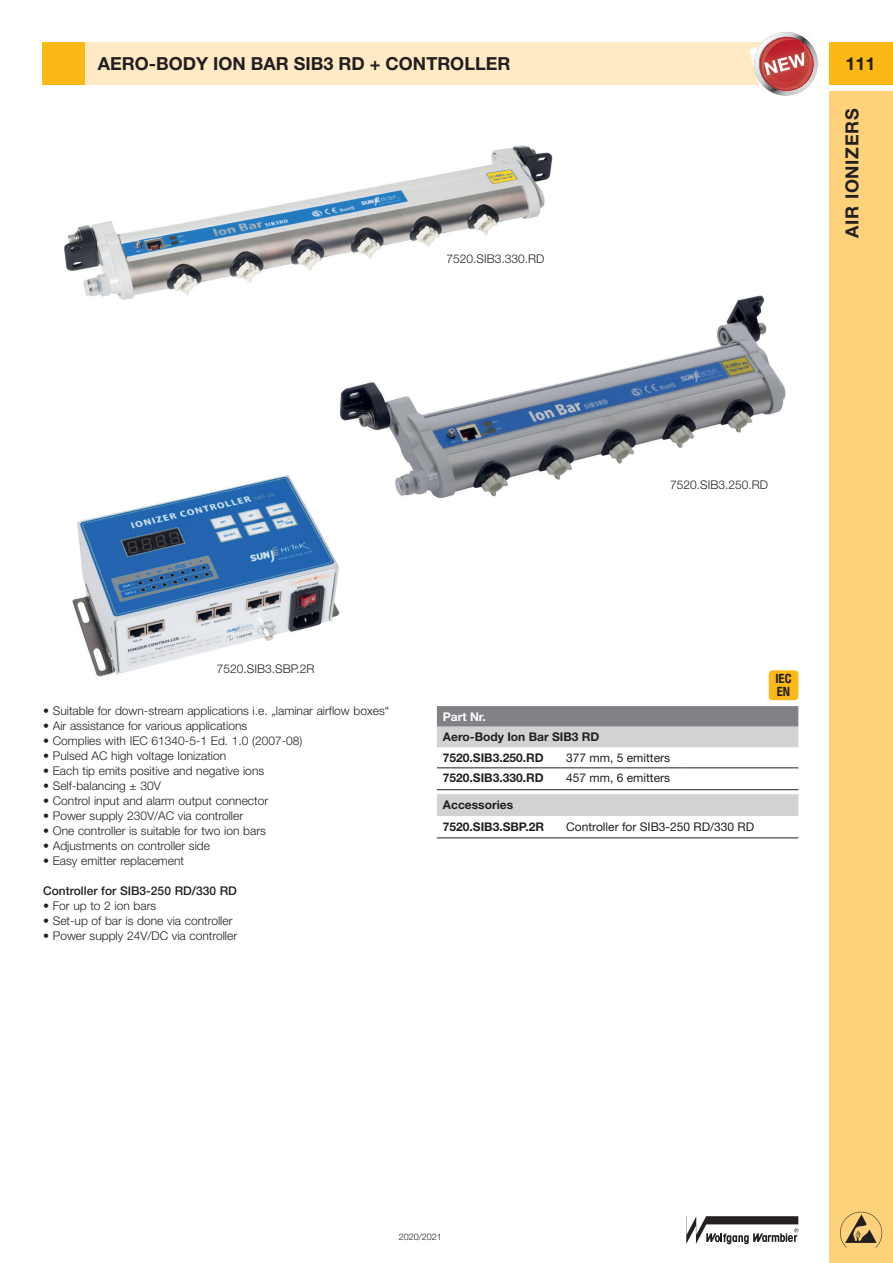
<style>
.page{position:relative;width:893px;height:1263px;background:#fff}
.page>*{position:absolute;margin:0;border:0;box-sizing:border-box;transform-origin:0 0}
.t1{font:700 18px "Helvetica Neue LT Std";color:#231f20}
.t2{font:700 18px "Helvetica Neue LT Std";letter-spacing:.04em;color:#231f20}
.t3{font:700 condensed 12.75px/12.8px "Helvetica Neue LT Std";color:#231f20}
.t4{font:300 12px "Helvetica Neue LT Std";color:#231f20}
.t5{font:700 12px/20.5px "Helvetica Neue LT Std";color:#231f20}
.t6{font:12px "Helvetica Neue LT Std";color:#231f20}
.t7{font:500 12px "Helvetica Neue LT Std";color:#231f20}
.t8{font:700 12px "Helvetica Neue LT Std";color:#fff}
.t9{font:300 9px "Helvetica Neue LT Std";color:#231f20}
</style>
<div class="page">
<div style="left:829px;top:91px;width:64px;height:1172px;background:#fed17b"></div>
<svg style="left:840px;top:1212px;width:42px;height:36px"></svg>
<div style="left:829px;top:43px;width:64px;height:42px;background:#fcb814"></div>
<svg style="left:686px;top:1216px;width:112px;height:28px"></svg>
<div style="left:43px;top:43px;width:755px;height:42px;background:#feeac4"></div>
<div style="left:43px;top:43px;width:42px;height:42px;background:#fcb814"></div>
<div style="left:769px;top:670px;width:29px;height:30px;background:#fcb814;border-radius:4px"></div>
<img style="left:339px;top:295px;width:447px;height:202px">
<img style="left:64px;top:145px;width:489px;height:154px">
<img style="left:72px;top:475px;width:267px;height:201px">
<svg style="left:750px;top:31px;width:68px;height:65px"></svg>
<svg style="left:437px;top:706px;width:361px;height:110px"></svg>
<hr style="left:437px;top:767px;width:123px;height:1px;background:#231f20">
<hr style="left:560px;top:767px;width:128px;height:1px;background:#231f20">
<hr style="left:688px;top:767px;width:110px;height:1px;background:#231f20">
<hr style="left:437px;top:789px;width:123px;height:1px;background:#231f20">
<hr style="left:560px;top:789px;width:128px;height:1px;background:#231f20">
<hr style="left:688px;top:789px;width:110px;height:1px;background:#231f20">
<hr style="left:437px;top:837px;width:123px;height:1px;background:#231f20">
<hr style="left:560px;top:837px;width:128px;height:1px;background:#231f20">
<hr style="left:688px;top:837px;width:110px;height:1px;background:#231f20">
<h1 class="t1" style="left:98px;top:53px;width:414px">AERO-BODY ION BAR SIB3 RD + CONTROLLER</h1>
<p class="t4" style="left:446px;top:252px;width:99px">7520.SIB3.330.RD</p>
<h1 class="t1" style="left:846px;top:53px;width:32px">111</h1>
<h1 class="t2" style="left:841px;top:238px;width:131px;rotate:-90deg">AIR IONIZERS</h1>
<p class="t4" style="left:670px;top:478px;width:99px">7520.SIB3.250.RD</p>
<p class="t4" style="left:217px;top:661px;width:99px">7520.SIB3.SBP.2R</p>
<p class="t4" style="left:43px;top:703px;width:348px">• Suitable for down-stream applications i.e. „laminar airflow boxes“</p>
<p class="t4" style="left:43px;top:718px;width:206px">• Air assistance for various applications</p>
<p class="t4" style="left:43px;top:733px;width:261px">• Complies with IEC 61340-5-1 Ed. 1.0 (2007-08)</p>
<p class="t4" style="left:43px;top:748px;width:185px">• Pulsed AC high voltage Ionization</p>
<p class="t4" style="left:43px;top:763px;width:223px">• Each tip emits positive and negative ions</p>
<p class="t4" style="left:43px;top:778px;width:119px">• Self-balancing ± 30V</p>
<p class="t4" style="left:43px;top:793px;width:226px">• Control input and alarm output connector</p>
<p class="t4" style="left:43px;top:808px;width:201px">• Power supply 230V/AC via controller</p>
<p class="t4" style="left:43px;top:823px;width:224px">• One controller is suitable for two ion bars</p>
<p class="t4" style="left:43px;top:838px;width:168px">• Adjustments on controller side</p>
<p class="t4" style="left:43px;top:853px;width:143px">• Easy emitter replacement</p>
<p class="t7" style="left:43px;top:884px;width:195px">Controller for SIB3-250 RD/330 RD</p>
<p class="t4" style="left:43px;top:898px;width:115px">• For up to 2 ion bars</p>
<p class="t4" style="left:43px;top:913px;width:191px">• Set-up of bar is done via controller</p>
<p class="t4" style="left:43px;top:928px;width:195px">• Power supply 24V/DC via controller</p>
<p class="t8" style="left:443px;top:709px;width:44px">Part Nr.</p>
<p class="t5" style="left:443px;top:726px;width:158px">Aero-Body Ion Bar SIB3 RD<br>7520.SIB3.250.RD</p>
<p class="t6" style="left:566px;top:750px;width:105px">377 mm, 5 emitters</p>
<p class="t5" style="left:443px;top:768px;width:102px">7520.SIB3.330.RD</p>
<p class="t6" style="left:566px;top:771px;width:105px">457 mm, 6 emitters</p>
<p class="t5" style="left:443px;top:793px;width:103px;line-height:21.9px">Accessories<br>7520.SIB3.SBP.2R</p>
<p class="t6" style="left:566px;top:819px;width:190px">Controller for SIB3-250 RD/330 RD</p>
<p class="t3" style="left:775px;top:672px;width:18px">IEC<br>EN</p>
<p class="t9" style="left:399px;top:1231px;width:45px">2020/2021</p>
</div>
